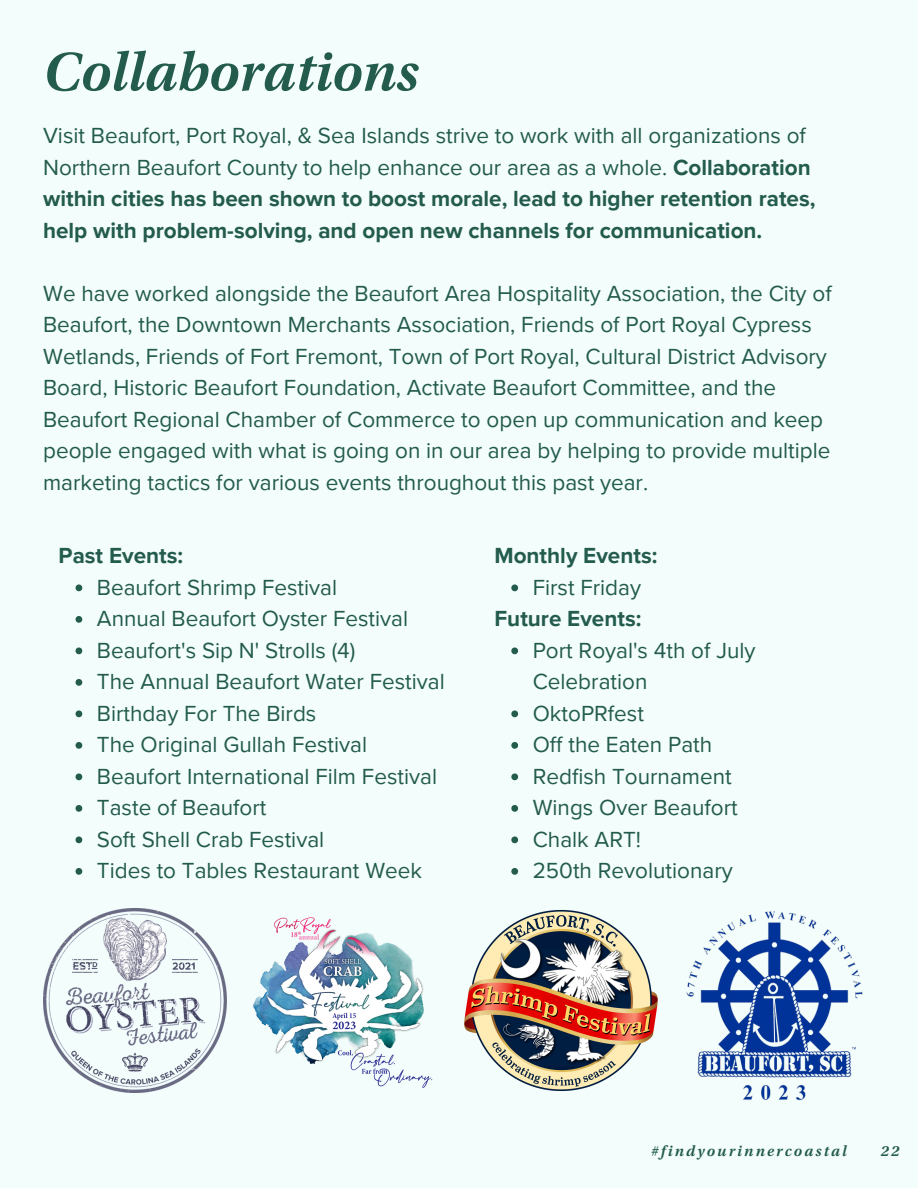
<style>
.page{position:relative;width:918px;height:1188px;background:#f3fdfb}
.page>*{position:absolute;margin:0;border:0;box-sizing:border-box;transform-origin:0 0}
.t1{font:italic 600 57px "Utopia Std";color:#235b4d}
.t2{font:22.5px/31.5px "Proxima Nova";color:#235b4d}
.t3{font:700 22.5px/31.5px "Proxima Nova";color:#235b4d}
.t4{font:italic 600 15.6px "Utopia Std";letter-spacing:.14em;color:#235b4d}
.s1{font-weight:400}
</style>
<div class="page">
<img style="left:43px;top:909px;width:184px;height:183px">
<img style="left:253px;top:917px;width:180px;height:171px">
<img style="left:464px;top:909px;width:194px;height:182px">
<img style="left:686px;top:911px;width:177px;height:190px">
<svg style="left:76px;top:584px;width:6px;height:7px"></svg>
<svg style="left:76px;top:616px;width:6px;height:7px"></svg>
<svg style="left:76px;top:647px;width:6px;height:7px"></svg>
<svg style="left:76px;top:679px;width:6px;height:7px"></svg>
<svg style="left:76px;top:710px;width:6px;height:7px"></svg>
<svg style="left:76px;top:742px;width:6px;height:7px"></svg>
<svg style="left:76px;top:773px;width:6px;height:7px"></svg>
<svg style="left:76px;top:805px;width:6px;height:7px"></svg>
<svg style="left:76px;top:836px;width:6px;height:7px"></svg>
<svg style="left:76px;top:868px;width:6px;height:7px"></svg>
<svg style="left:511px;top:584px;width:7px;height:7px"></svg>
<svg style="left:511px;top:647px;width:7px;height:7px"></svg>
<svg style="left:511px;top:710px;width:7px;height:7px"></svg>
<svg style="left:511px;top:742px;width:7px;height:7px"></svg>
<svg style="left:511px;top:773px;width:7px;height:7px"></svg>
<svg style="left:511px;top:805px;width:7px;height:7px"></svg>
<svg style="left:511px;top:836px;width:7px;height:7px"></svg>
<svg style="left:511px;top:868px;width:7px;height:7px"></svg>
<p class="t1" style="left:43px;top:49px;width:377px">Collaborations</p>
<p class="t3" style="left:43px;top:120px;width:774px"><span class="s1">Visit Beaufort, Port Royal, &amp; Sea Islands strive to work with all organizations of Northern Beaufort County to help enhance our area as a whole.</span> Collaboration within cities has been shown to boost morale, lead to higher retention rates, help with problem-solving, and open new channels for communication.</p>
<p class="t2" style="left:43px;top:278px;width:790px">We have worked alongside the Beaufort Area Hospitality Association, the City of Beaufort, the Downtown Merchants Association, Friends of Port Royal Cypress Wetlands, Friends of Fort Fremont, Town of Port Royal, Cultural District Advisory Board, Historic Beaufort Foundation, Activate Beaufort Committee, and the Beaufort Regional Chamber of Commerce to open up communication and keep people engaged with what is going on in our area by helping to provide multiple marketing tactics for various events throughout this past year.</p>
<p class="t3" style="left:59px;top:540px;width:126px">Past Events:</p>
<p class="t2" style="left:97px;top:572px;width:242px">Beaufort Shrimp Festival</p>
<p class="t2" style="left:97px;top:603px;width:313px">Annual Beaufort Oyster Festival</p>
<p class="t2" style="left:97px;top:635px;width:260px">Beaufort's Sip N' Strolls (4)</p>
<p class="t2" style="left:97px;top:666px;width:349px">The Annual Beaufort Water Festival</p>
<p class="t2" style="left:97px;top:698px;width:221px">Birthday For The Birds</p>
<p class="t2" style="left:97px;top:729px;width:272px">The Original Gullah Festival</p>
<h2 class="t2" style="left:97px;top:761px;width:342px">Beaufort International Film Festival</h2>
<p class="t2" style="left:97px;top:792px;width:171px">Taste of Beaufort</p>
<h2 class="t2" style="left:97px;top:824px;width:229px">Soft Shell Crab Festival</h2>
<p class="t2" style="left:97px;top:855px;width:327px">Tides to Tables Restaurant Week</p>
<p class="t3" style="left:494px;top:540px;width:164px">Monthly Events:</p>
<p class="t2" style="left:533px;top:572px;width:110px">First Friday</p>
<p class="t3" style="left:494px;top:603px;width:148px">Future Events:</p>
<p class="t2" style="left:533px;top:635px;width:224px">Port Royal's 4th of July<br>Celebration</p>
<p class="t2" style="left:533px;top:698px;width:113px">OktoPRfest</p>
<p class="t2" style="left:533px;top:729px;width:181px">Off the Eaten Path</p>
<p class="t2" style="left:533px;top:761px;width:201px">Redfish Tournament</p>
<p class="t2" style="left:533px;top:792px;width:206px">Wings Over Beaufort</p>
<p class="t2" style="left:533px;top:824px;width:110px">Chalk ART!</p>
<p class="t2" style="left:533px;top:855px;width:202px">250th Revolutionary</p>
<p class="t4" style="left:651px;top:1144px;width:197px">#findyourinnercoastal</p>
<p class="t4" style="left:881px;top:1144px;width:20px">22</p>
</div>
